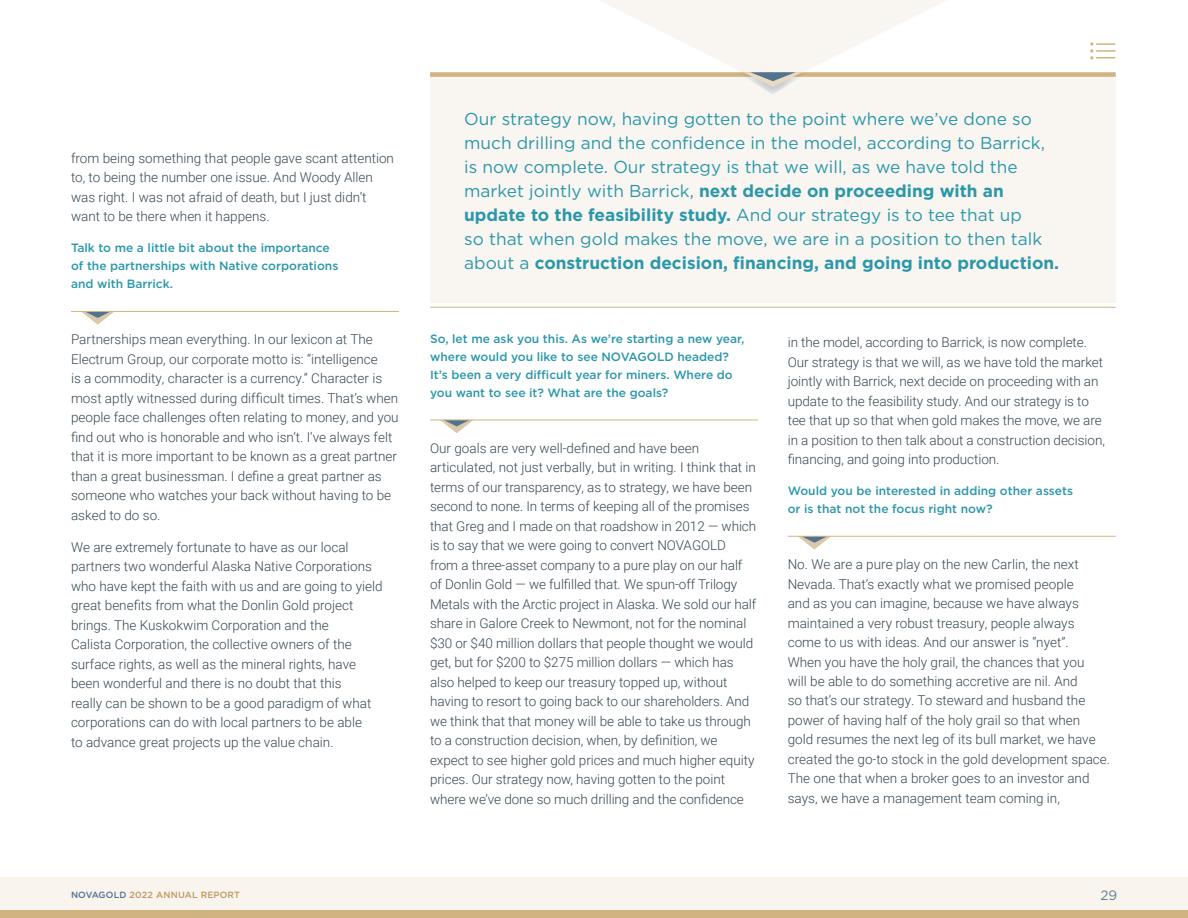
<style>
.page{position:relative;width:1188px;height:918px;background:#fff}
.page>*{position:absolute;margin:0;border:0;box-sizing:border-box;transform-origin:0 0}
.t1{font:17.25px/24px "Gotham";color:#2b97aa}
.t2{font:300 13.5px/19.5px "Roboto";color:#374851}
.t3{font:13.5px "Gotham";color:#617e8c}
.t4{font:500 12px/18px "Gotham";color:#2b97aa}
.t5{font:500 9px "Gotham";letter-spacing:.02em;color:#bd9961}
.s1{font-weight:700}
.s2{color:#52738f}
</style>
<div class="page">
<div style="left:0;top:878px;width:1188px;height:40px;background:#f9f4ee"></div>
<div style="left:0;top:910px;width:1188px;height:8px;background:#d0b381"></div>
<div style="left:430px;top:72px;width:686px;height:231px;background:#f9f6f1"></div>
<svg style="left:82px;top:312px;width:32px;height:13px"></svg>
<hr style="left:71px;top:311px;width:328px;height:1px;background:#d0b381">
<div style="left:430px;top:72px;width:686px;height:5px;background:#d0b381"></div>
<hr style="left:430px;top:307px;width:686px;height:1px;background:#d0b381">
<svg style="left:441px;top:421px;width:31px;height:12px"></svg>
<hr style="left:430px;top:420px;width:328px;height:1px;background:#d0b381">
<svg style="left:799px;top:537px;width:31px;height:13px"></svg>
<hr style="left:788px;top:536px;width:328px;height:1px;background:#d0b381">
<svg style="left:598px;top:0;width:349px;height:94px"></svg>
<svg style="left:991px;top:42px;width:125px;height:35px"></svg>
<p class="t2" style="left:71px;top:148px;width:325px">from being something that people gave scant attention to, to being the number one issue. And Woody Allen was right. I was not afraid of death, but I just didn’t want to be there when it happens.</p>
<p class="t4" style="left:71px;top:239px;width:269px">Talk to me a little bit about the importance of the partnerships with Native corporations and with Barrick.</p>
<p class="t2" style="left:71px;top:329px;width:329px">Partnerships mean everything. In our lexicon at The Electrum Group, our corporate motto is: “intelligence<br>is a commodity, character is a currency.” Character is most aptly witnessed during difficult times. That’s when people face challenges often relating to money, and you find out who is honorable and who isn’t. I’ve always felt that it is more important to be known as a great partner than a great businessman. I define a great partner as someone who watches your back without having to be asked to do so.</p>
<p class="t2" style="left:71px;top:537px;width:313px">We are extremely fortunate to have as our local partners two wonderful Alaska Native Corporations who have kept the faith with us and are going to yield great benefits from what the Donlin Gold project brings. The Kuskokwim Corporation and the<br>Calista Corporation, the collective owners of the surface rights, as well as the mineral rights, have been wonderful and there is no doubt that this<br>really can be shown to be a good paradigm of what corporations can do with local partners to be able<br>to advance great projects up the value chain.</p>
<p class="t1" style="left:464px;top:106px;width:596px">Our strategy now, having gotten to the point where we’ve done so much drilling and the confidence in the model, according to Barrick, is now complete. Our strategy is that we will, as we have told the market jointly with Barrick, <span class="s1">next decide on proceeding with an update to the feasibility study.</span> And our strategy is to tee that up<br>so that when gold makes the move, we are in a position to then talk about a <span class="s1">construction decision, financing, and going into production.</span></p>
<p class="t4" style="left:430px;top:329px;width:316px">So, let me ask you this. As we’re starting a new year, where would you like to see NOVAGOLD headed?<br>It’s been a very difficult year for miners. Where do you want to see it? What are the goals?</p>
<p class="t2" style="left:430px;top:438px;width:328px">Our goals are very well-defined and have been articulated, not just verbally, but in writing. I think that in terms of our transparency, as to strategy, we have been second to none. In terms of keeping all of the promises that Greg and I made on that roadshow in 2012 — which is to say that we were going to convert NOVAGOLD from a three-asset company to a pure play on our half of Donlin Gold — we fulfilled that. We spun-off Trilogy Metals with the Arctic project in Alaska. We sold our half share in Galore Creek to Newmont, not for the nominal $30 or $40 million dollars that people thought we would get, but for $200 to $275 million dollars — which has also helped to keep our treasury topped up, without having to resort to going back to our shareholders. And we think that that money will be able to take us through to a construction decision, when, by definition, we expect to see higher gold prices and much higher equity prices. Our strategy now, having gotten to the point where we’ve done so much drilling and the confidence</p>
<p class="t2" style="left:788px;top:332px;width:319px">in the model, according to Barrick, is now complete.<br>Our strategy is that we will, as we have told the market jointly with Barrick, next decide on proceeding with an update to the feasibility study. And our strategy is to tee that up so that when gold makes the move, we are in a position to then talk about a construction decision, financing, and going into production.</p>
<p class="t4" style="left:788px;top:482px;width:287px">Would you be interested in adding other assets or is that not the focus right now?</p>
<p class="t2" style="left:788px;top:554px;width:324px">No. We are a pure play on the new Carlin, the next Nevada. That’s exactly what we promised people<br>and as you can imagine, because we have always maintained a very robust treasury, people always come to us with ideas. And our answer is “nyet”.<br>When you have the holy grail, the chances that you<br>will be able to do something accretive are nil. And<br>so that’s our strategy. To steward and husband the power of having half of the holy grail so that when<br>gold resumes the next leg of its bull market, we have created the go-to stock in the gold development space.<br>The one that when a broker goes to an investor and says, we have a management team coming in,</p>
<p class="t5" style="left:71px;top:889px;width:171px"><span class="s2">NOVAGOLD</span> 2022 ANNUAL REPORT</p>
<p class="t3" style="left:1100px;top:886px;width:18px">29</p>
</div>
